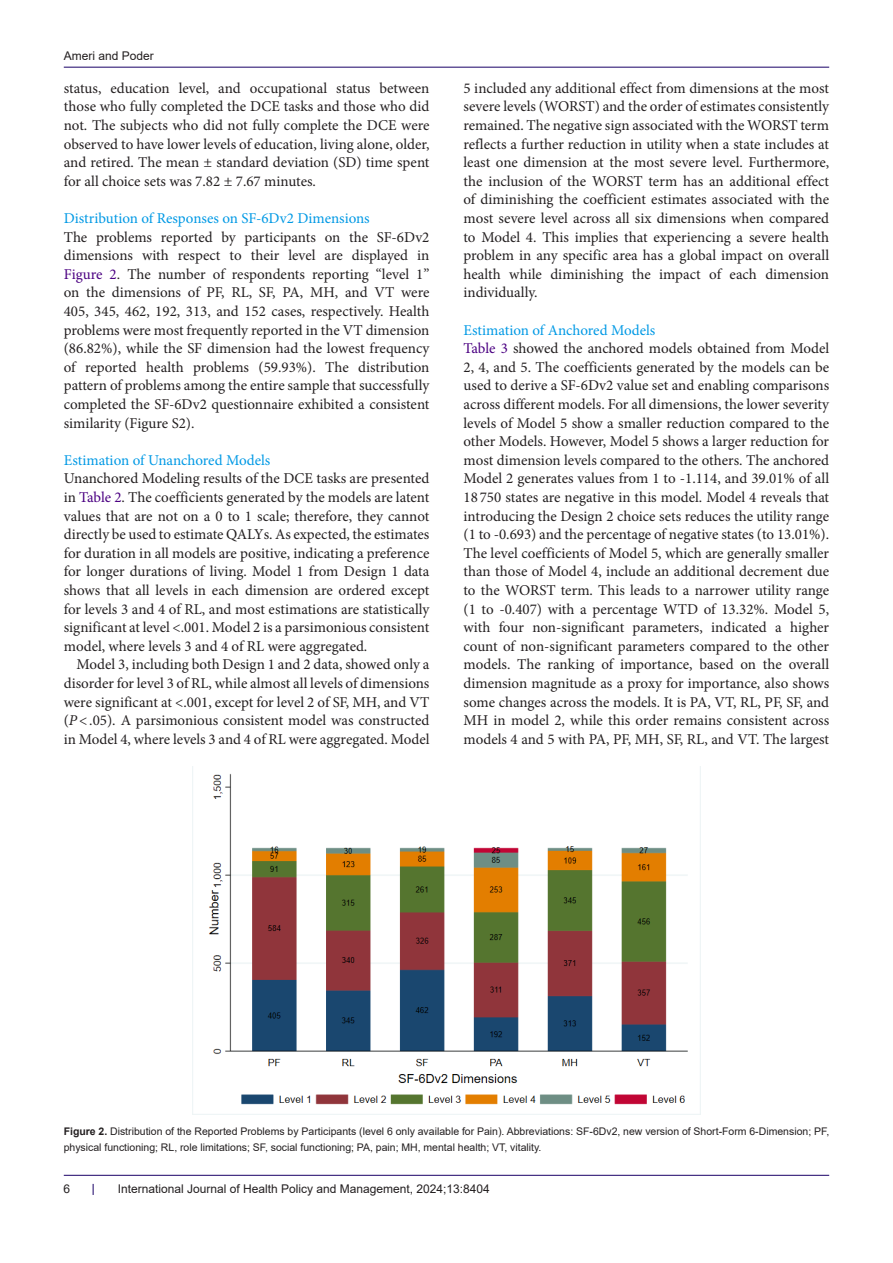
<style>
.page{position:relative;width:893px;height:1263px;background:#fff}
.page>*{position:absolute;margin:0;border:0;box-sizing:border-box;transform-origin:0 0}
.t1{font:15px/18.6px "Minion Pro";color:#231f20;text-align:justify}
.t2{font:15px "Minion Pro";letter-spacing:-.005em;color:#0099e5}
.t3{font:12px "Arial";color:#231f20}
.t4{font:10.5px/16.5px "Arial";color:#231f20}
.s1{color:#4b0082}
.s2{font-style:italic}
.s3{font-weight:700}
</style>
<div class="page">
<hr style="left:64px;top:67px;width:765px;height:1px;background:#190066">
<hr style="left:64px;top:1175px;width:765px;height:1px;background:#190066">
<img style="left:192px;top:767px;width:509px;height:347px">
<p class="t3" style="left:64px;top:48px;width:92px">Ameri and Poder</p>
<p class="t1" style="left:64px;top:79px;width:367px">status, education level, and occupational status between those who fully completed the DCE tasks and those who did not. The subjects who did not fully complete the DCE were observed to have lower levels of education, living alone, older, and retired. The mean ± standard deviation (SD) time spent for all choice sets was 7.82 ± 7.67 minutes.</p>
<p class="t2" style="left:64px;top:208px;width:307px">Distribution of Responses on SF-6Dv2 Dimensions</p>
<p class="t1" style="left:64px;top:228px;width:367px">The problems reported by participants on the SF-6Dv2 dimensions with respect to their level are displayed in <span class="s1">Figure 2</span>. The number of respondents reporting “level 1” on the dimensions of PF, RL, SF, PA, MH, and VT were 405, 345, 462, 192, 313, and 152 cases, respectively. Health problems were most frequently reported in the VT dimension (86.82%), while the SF dimension had the lowest frequency of reported health problems (59.93%). The distribution pattern of problems among the entire sample that successfully completed the SF-6Dv2 questionnaire exhibited a consistent similarity (Figure S2).</p>
<p class="t2" style="left:64px;top:450px;width:208px">Estimation of Unanchored Models</p>
<p class="t1" style="left:64px;top:469px;width:367px">Unanchored Modeling results of the DCE tasks are presented in <span class="s1">Table 2</span>. The coefficients generated by the models are latent values that are not on a 0 to 1 scale; therefore, they cannot directly be used to estimate QALYs. As expected, the estimates for duration in all models are positive, indicating a preference for longer durations of living. Model 1 from Design 1 data shows that all levels in each dimension are ordered except for levels 3 and 4 of RL, and most estimations are statistically significant at level &lt;.001. Model 2 is a parsimonious consistent model, where levels 3 and 4 of RL were aggregated.</p>
<p class="t1" style="left:64px;top:655px;width:367px;text-indent:13px">Model 3, including both Design 1 and 2 data, showed only a disorder for level 3 of RL, while almost all levels of dimensions were significant at &lt;.001, except for level 2 of SF, MH, and VT (<span class="s2">P</span>&lt;.05). A parsimonious consistent model was constructed in Model 4, where levels 3 and 4 of RL were aggregated. Model</p>
<p class="t1" style="left:463px;top:79px;width:367px">5 included any additional effect from dimensions at the most severe levels (WORST) and the order of estimates consistently remained. The negative sign associated with the WORST term reflects a further reduction in utility when a state includes at least one dimension at the most severe level. Furthermore, the inclusion of the WORST term has an additional effect of diminishing the coefficient estimates associated with the most severe level across all six dimensions when compared to Model 4. This implies that experiencing a severe health problem in any specific area has a global impact on overall health while diminishing the impact of each dimension individually.</p>
<p class="t2" style="left:463px;top:320px;width:193px">Estimation of Anchored Models</p>
<p class="t1" style="left:463px;top:339px;width:367px"><span class="s1">Table 3</span> showed the anchored models obtained from Model 2, 4, and 5. The coefficients generated by the models can be used to derive a SF-6Dv2 value set and enabling comparisons across different models. For all dimensions, the lower severity levels of Model 5 show a smaller reduction compared to the other Models. However, Model 5 shows a larger reduction for most dimension levels compared to the others. The anchored Model 2 generates values from 1 to -1.114, and 39.01% of all 18 750 states are negative in this model. Model 4 reveals that introducing the Design 2 choice sets reduces the utility range (1 to -0.693) and the percentage of negative states (to 13.01%).<br>The level coefficients of Model 5, which are generally smaller than those of Model 4, include an additional decrement due to the WORST term. This leads to a narrower utility range (1 to -0.407) with a percentage WTD of 13.32%. Model 5, with four non-significant parameters, indicated a higher count of non-significant parameters compared to the other models. The ranking of importance, based on the overall dimension magnitude as a proxy for importance, also shows some changes across the models. It is PA, VT, RL, PF, SF, and MH in model 2, while this order remains consistent across models 4 and 5 with PA, PF, MH, SF, RL, and VT. The largest</p>
<p class="t4" style="left:64px;top:1123px;width:767px"><span class="s3">Figure 2.</span> Distribution of the Reported Problems by Participants (level 6 only available for Pain). Abbreviations: SF-6Dv2, new version of Short-Form 6-Dimension; PF, physical functioning; RL, role limitations; SF, social functioning; PA, pain; MH, mental health; VT, vitality.</p>
<p class="t3" style="left:64px;top:1180px;width:8px">6</p>
<p class="t3" style="left:118px;top:1180px;width:374px">International Journal of Health Policy and Management, 2024;13:8404</p>
</div>
